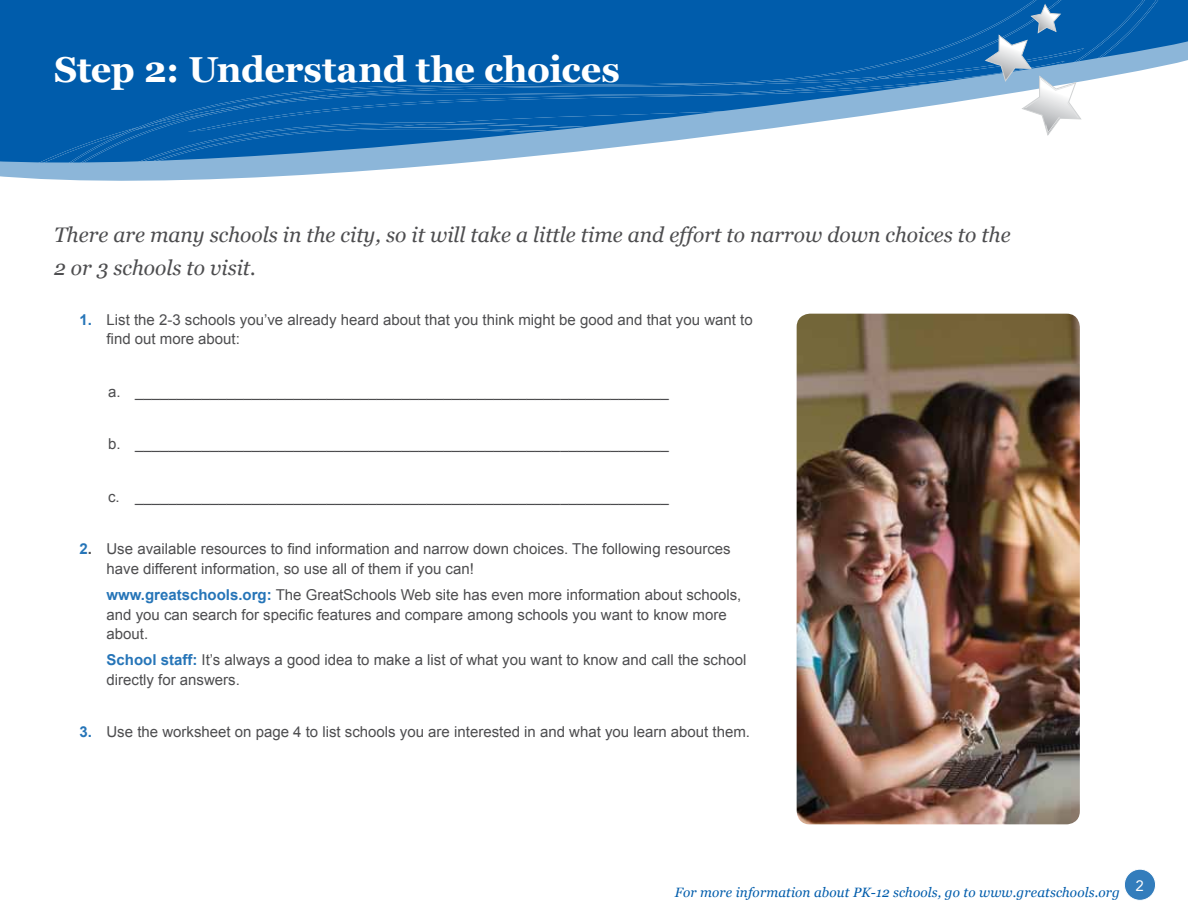
<style>
.page{position:relative;width:1188px;height:918px;background:#fff}
.page>*{position:absolute;margin:0;border:0;box-sizing:border-box;transform-origin:0 0}
.t1{font:700 36px "Georgia";letter-spacing:-.01em;color:#fff}
.t2{font:italic 21px/33px "Georgia";color:#4d4d4f}
.t3{font:15px/19.5px "Arial";color:#4d4d4f}
.t4{font:italic 13.5px "Georgia";letter-spacing:.01em;color:#005cab}
.s1{font-weight:700;color:#2675b8}
.s2{font-weight:700}
</style>
<div class="page">
<div style="left:0;top:0;width:1188px;height:38px;background:#005cab"></div>
<svg style="left:0;top:38px;width:1188px;height:143px;fill:#005cab"></svg>
<svg style="left:984px;top:3px;width:98px;height:133px"></svg>
<div style="left:1124px;top:869px;width:32px;height:31px;background:#337dbc;border-radius:50%"></div>
<div style="left:1124px;top:869px;width:32px;height:32px;border:1px solid #fff;border-radius:50%"></div>
<img style="left:797px;top:314px;width:283px;height:510px">
<h1 class="t1" style="left:54px;top:46px;width:568px">Step 2: Understand the choices</h1>
<h2 class="t2" style="left:54px;top:218px;width:958px">There are many schools in the city, so it will take a little time and effort to narrow down choices to the<br>2 or 3 schools to visit.</h2>
<p class="t3" style="left:106px;top:310px;width:648px;text-indent:-27px"><span class="s1">1.</span> List the 2-3 schools you’ve already heard about that you think might be good and that you want to find out more about:</p>
<p class="t3" style="left:108px;top:382px;width:562px">a. ________________________________________________________________</p>
<p class="t3" style="left:108px;top:435px;width:562px">b. ________________________________________________________________</p>
<p class="t3" style="left:108px;top:487px;width:562px">c. ________________________________________________________________</p>
<p class="t3" style="left:107px;top:540px;width:626px;text-indent:-27px"><span class="s1">2</span><span class="s2">.</span> Use available resources to find information and narrow down choices. The following resources have different information, so use all of them if you can!</p>
<p class="t3" style="left:107px;top:585px;width:636px"><span class="s1">www.greatschools.org:</span> The GreatSchools Web site has even more information about schools, and you can search for specific features and compare among schools you want to know more about.</p>
<p class="t3" style="left:107px;top:651px;width:642px"><span class="s1">School staff:</span> It’s always a good idea to make a list of what you want to know and call the school directly for answers.</p>
<p class="t3" style="left:80px;top:723px;width:672px"><span class="s1">3.</span> Use the worksheet on page 4 to list schools you are interested in and what you learn about them.</p>
<p class="t4" style="left:675px;top:884px;width:471px">For more information about PK-12 schools, go to www.greatschools.org <sup>2</sup></p>
</div>
